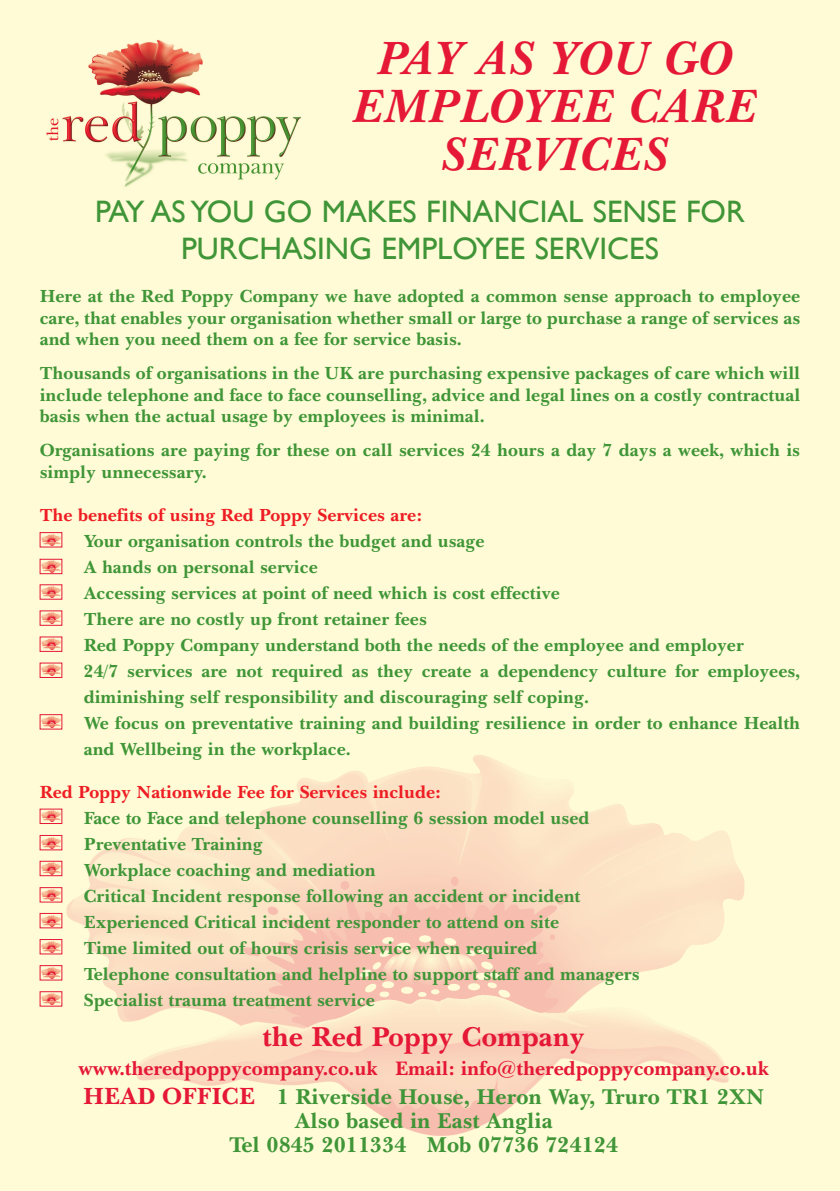
<style>
.page{position:relative;width:840px;height:1191px;background:#fff}
.page>*{position:absolute;margin:0;border:0;box-sizing:border-box;transform-origin:0 0}
.t1{font:italic 700 48px/48px "Baskerville BT";color:#e51836;text-align:center}
.t2{font:31px/37.2px "Gill Sans";color:#3f9537;text-align:center}
.t3{font:700 28px "Baskerville BT";color:#e51836}
.t4{font:700 22px "Baskerville BT";color:#3f9537}
.t5{font:700 20px "Baskerville BT";letter-spacing:-.005em;color:#e51836}
.t6{font:700 18px/21.6px "Baskerville BT";color:#3f9537}
.t7{font:700 18px "Baskerville BT";color:#ee1d23}
.s1{font-size:20px}
.s2{font-size:24px;color:#e51836}
</style>
<div class="page">
<div style="left:0;top:0;width:839px;height:1191px;background:#fffbd6"></div>
<img style="left:66px;top:755px;width:679px;height:381px">
<img style="left:46px;top:40px;width:255px;height:147px">
<img style="left:42px;top:534px;width:18px;height:11px">
<div style="left:40px;top:532px;width:22px;height:15px;border:1px solid #e51836"></div>
<img style="left:42px;top:561px;width:18px;height:11px">
<div style="left:40px;top:559px;width:22px;height:15px;border:1px solid #e51836"></div>
<img style="left:42px;top:586px;width:18px;height:11px">
<img style="left:42px;top:612px;width:18px;height:11px">
<img style="left:42px;top:638px;width:18px;height:11px">
<img style="left:42px;top:664px;width:18px;height:12px">
<div style="left:40px;top:662px;width:22px;height:16px;border:1px solid #e51836"></div>
<img style="left:42px;top:716px;width:18px;height:11px">
<div style="left:40px;top:714px;width:22px;height:15px;border:1px solid #e51836"></div>
<img style="left:42px;top:810px;width:18px;height:12px">
<div style="left:40px;top:808px;width:22px;height:16px;border:1px solid #e51836"></div>
<img style="left:42px;top:837px;width:18px;height:11px">
<div style="left:40px;top:835px;width:22px;height:15px;border:1px solid #e51836"></div>
<img style="left:42px;top:863px;width:18px;height:11px">
<div style="left:40px;top:861px;width:22px;height:15px;border:1px solid #e51836"></div>
<img style="left:42px;top:889px;width:18px;height:11px">
<div style="left:40px;top:887px;width:22px;height:15px;border:1px solid #e51836"></div>
<img style="left:42px;top:915px;width:18px;height:11px">
<div style="left:40px;top:913px;width:22px;height:15px;border:1px solid #e51836"></div>
<img style="left:42px;top:941px;width:18px;height:11px">
<div style="left:40px;top:939px;width:22px;height:15px;border:1px solid #e51836"></div>
<img style="left:42px;top:967px;width:18px;height:11px">
<div style="left:40px;top:965px;width:22px;height:15px;border:1px solid #e51836"></div>
<img style="left:42px;top:993px;width:18px;height:11px">
<div style="left:40px;top:991px;width:22px;height:15px;border:1px solid #e51836"></div>
<p class="t1" style="left:378px;top:34px;width:357px">PAY AS YOU GO</p>
<p class="t1" style="left:353px;top:82px;width:406px">EMPLOYEE CARE<br>SERVICES</p>
<p class="t2" style="left:95px;top:192px;width:651px">PAY AS YOU GO MAKES FINANCIAL SENSE FOR<br>PURCHASING EMPLOYEE SERVICES</p>
<p class="t6" style="left:40px;top:285px;width:761px;text-align:justify">Here at the Red Poppy Company we have adopted a common sense approach to employee care, that enables your organisation whether small or large to purchase a range of services as and when you need them on a fee for service basis.</p>
<p class="t6" style="left:40px;top:362px;width:761px;text-align:justify">Thousands of organisations in the UK are purchasing expensive packages of care which will include telephone and face to face counselling, advice and legal lines on a costly contractual basis when the actual usage by employees is minimal.</p>
<p class="t6" style="left:40px;top:439px;width:761px">Organisations are paying for these on call services 24 hours a day 7 days a week, which is simply unnecessary.</p>
<p class="t7" style="left:40px;top:503px;width:384px">The benefits of using Red Poppy Services are:</p>
<p class="t6" style="left:40px;top:530px;width:446px">• Your organisation controls the budget and usage</p>
<p class="t6" style="left:40px;top:556px;width:279px">• A hands on personal service</p>
<p class="t6" style="left:40px;top:582px;width:521px">• Accessing services at point of need which is cost effective</p>
<p class="t6" style="left:40px;top:608px;width:388px">• There are no costly up front retainer fees</p>
<p class="t6" style="left:40px;top:634px;width:705px">• Red Poppy Company understand both the needs of the employee and employer</p>
<p class="t6" style="left:84px;top:657px;width:717px;line-height:26px;text-indent:-44px">• 24/7 services are not required as they create a dependency culture for employees, diminishing self responsibility and discouraging self coping.</p>
<p class="t6" style="left:84px;top:709px;width:717px;line-height:26px;text-indent:-44px">• We focus on preventative training and building resilience in order to enhance Health and Wellbeing in the workplace.</p>
<p class="t7" style="left:40px;top:780px;width:402px">Red Poppy Nationwide Fee for Services include:</p>
<p class="t6" style="left:40px;top:807px;width:551px"><span class="s1">•</span> Face to Face and telephone counselling 6 session model used</p>
<p class="t6" style="left:40px;top:833px;width:224px"><span class="s1">•</span> Preventative Training</p>
<p class="t6" style="left:40px;top:859px;width:337px"><span class="s1">•</span> Workplace coaching and mediation</p>
<p class="t6" style="left:40px;top:885px;width:542px"><span class="s1">•</span> Critical Incident response following an accident or incident</p>
<p class="t6" style="left:40px;top:911px;width:520px"><span class="s1">•</span> Experienced Critical incident responder to attend on site</p>
<p class="t6" style="left:40px;top:937px;width:499px"><span class="s1">•</span> Time limited out of hours crisis service when required</p>
<p class="t6" style="left:40px;top:963px;width:601px"><span class="s1">•</span> Telephone consultation and helpline to support staff and managers</p>
<p class="t6" style="left:40px;top:989px;width:336px"><span class="s1">•</span> Specialist trauma treatment service</p>
<p class="t3" style="left:262px;top:1019px;width:323px">the Red Poppy Company</p>
<p class="t5" style="left:79px;top:1056px;width:691px">www.theredpoppycompany.co.uk Email: info@theredpoppycompany.co.uk</p>
<p class="t4" style="left:83px;top:1083px;width:682px"><span class="s2">HEAD OFFICE</span> 1 Riverside House, Heron Way, Truro TR1 2XN</p>
<p class="t4" style="left:295px;top:1107px;width:259px">Also based in East Anglia</p>
<p class="t4" style="left:229px;top:1131px;width:390px">Tel 0845 2011334 Mob 07736 724124</p>
</div>
